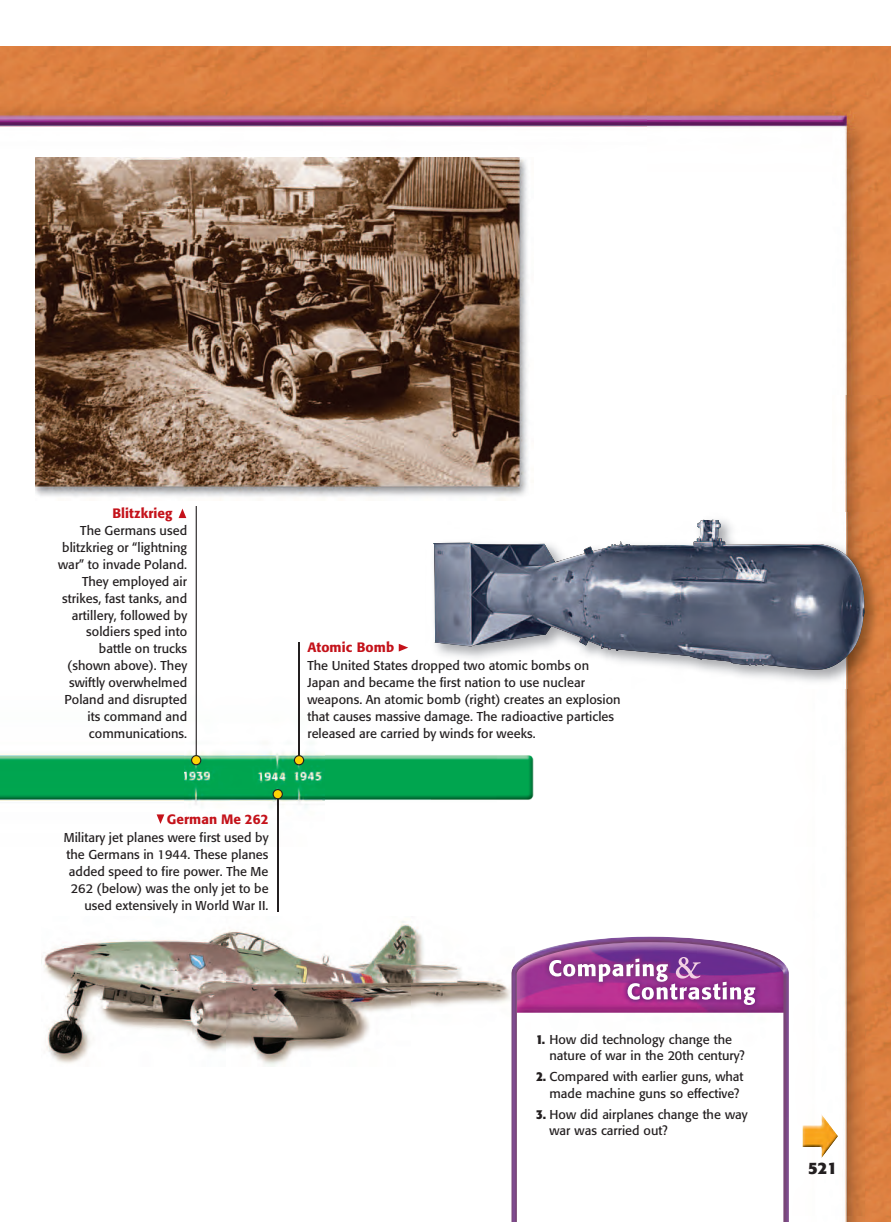
<style>
.page{position:relative;width:891px;height:1222px;background:#fff}
.page>*{position:absolute;margin:0;border:0;box-sizing:border-box;transform-origin:0 0}
.t1{font:700 16.5px "Formata";color:#231f20}
.t2{font:500 13.5px "Formata";letter-spacing:.005em;color:#c4121a}
.t3{font:12.75px/16.8px "Formata";letter-spacing:.005em;color:#231f20}
.s1{font-weight:700;font-stretch:condensed;font-size:13.5px}
</style>
<div class="page">
<img style="left:0;top:46px;width:648px;height:112px">
<img style="left:648px;top:46px;width:243px;height:510px">
<img style="left:0;top:506px;width:323px;height:561px">
<img style="left:323px;top:643px;width:108px;height:158px">
<div style="left:864px;top:556px;width:27px;height:666px;background:#dc7f40"></div>
<img style="left:431px;top:689px;width:433px;height:533px">
<img style="left:35px;top:158px;width:493px;height:343px">
<img style="left:426px;top:512px;width:458px;height:177px">
<img style="left:42px;top:916px;width:472px;height:150px">
<img style="left:433px;top:520px;width:432px;height:150px">
<hr style="left:277px;top:793px;width:1px;height:119px;background:#231f20">
<svg style="left:273px;top:789px;width:10px;height:10px"></svg>
<hr style="left:196px;top:506px;width:1px;height:253px;background:#231f20">
<svg style="left:191px;top:755px;width:10px;height:10px"></svg>
<hr style="left:299px;top:642px;width:1px;height:120px;background:#231f20">
<svg style="left:294px;top:755px;width:10px;height:10px"></svg>
<svg style="left:176px;top:509px;width:10px;height:9px"></svg>
<svg style="left:157px;top:814px;width:10px;height:10px"></svg>
<svg style="left:399px;top:643px;width:9px;height:8px"></svg>
<img style="left:511px;top:937px;width:278px;height:285px">
<img style="left:517px;top:942px;width:268px;height:28px">
<img style="left:628px;top:982px;width:113px;height:18px">
<img style="left:676px;top:957px;width:25px;height:22px">
<img style="left:549px;top:958px;width:119px;height:24px">
<img style="left:802px;top:1113px;width:36px;height:46px">
<p class="t2" style="left:112px;top:508px;width:62px">Blitzkrieg</p>
<p class="t3" style="left:58px;top:523px;width:131px;text-align:right">The Germans used blitzkrieg or “lightning war” to invade Poland.<br>They employed air strikes, fast tanks, and artillery, followed by soldiers sped into battle on trucks (shown above). They swiftly overwhelmed<br>Poland and disrupted its command and communications.</p>
<p class="t2" style="left:167px;top:813px;width:103px">German Me 262</p>
<p class="t3" style="left:64px;top:830px;width:206px;text-align:right">Military jet planes were first used by the Germans in 1944. These planes added speed to fire power. The Me 262 (below) was the only jet to be used extensively in World War II.</p>
<p class="t2" style="left:307px;top:641px;width:88px">Atomic Bomb</p>
<p class="t3" style="left:307px;top:658px;width:315px">The United States dropped two atomic bombs on Japan and became the first nation to use nuclear weapons. An atomic bomb (right) creates an explosion that causes massive damage. The radioactive particles released are carried by winds for weeks.</p>
<p class="t3" style="left:550px;top:1032px;width:197px;text-indent:-14px"><span class="s1">1.</span> How did technology change the nature of war in the 20th century?</p>
<p class="t3" style="left:550px;top:1070px;width:196px;text-indent:-14px"><span class="s1">2.</span> Compared with earlier guns, what made machine guns so effective?</p>
<p class="t3" style="left:550px;top:1107px;width:200px;text-indent:-14px"><span class="s1">3.</span> How did airplanes change the way war was carried out?</p>
<p class="t1" style="left:808px;top:1161px;width:30px">521</p>
</div>
